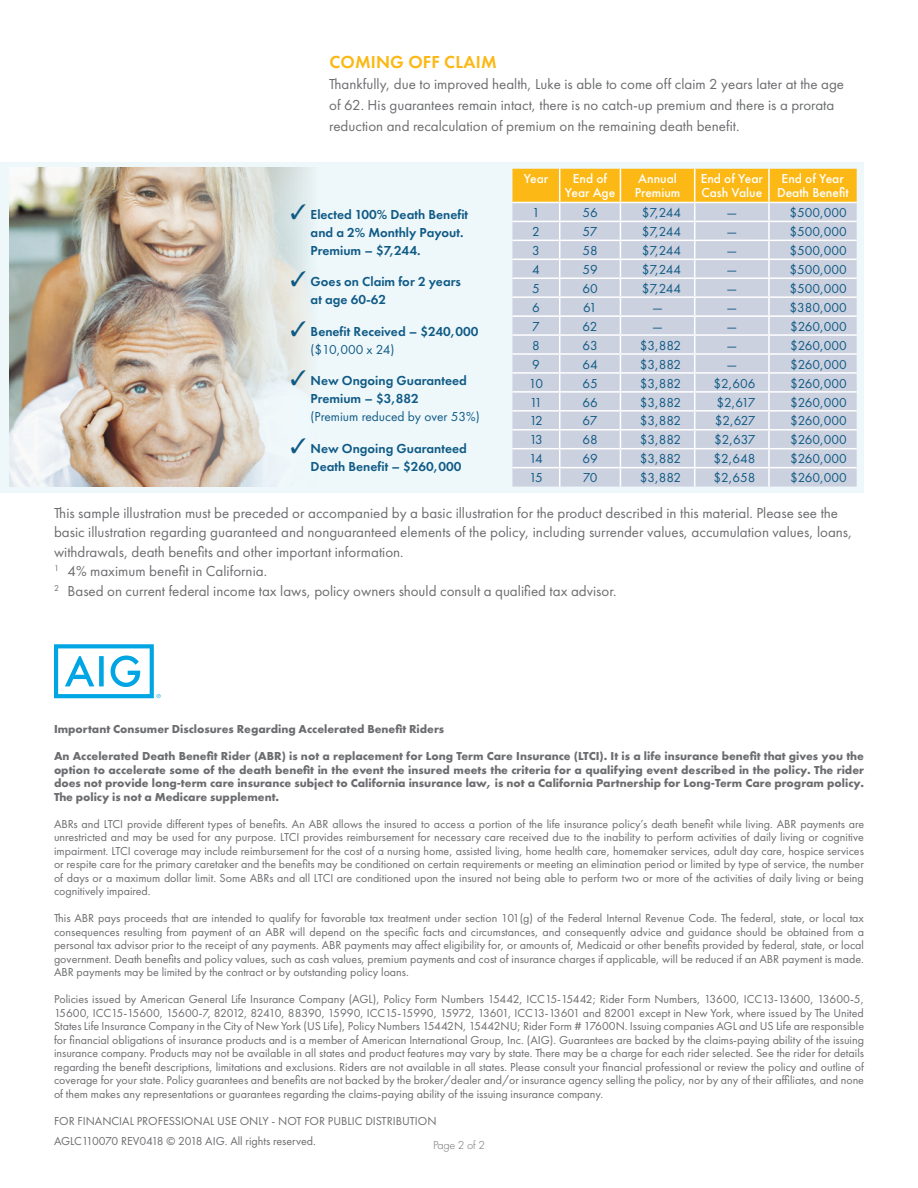
<style>
.page{position:relative;width:918px;height:1188px;background:#fff}
.page>*{position:absolute;margin:0;border:0;box-sizing:border-box;transform-origin:0 0}
.t1{font:600 18px "Futura PT";letter-spacing:.01em;color:#fcb814}
.t2{font:15px/19.5px "Futura PT";color:#6c6d70}
.t3{font:13.5px "Futura PT";color:#0f5a85}
.t4{font:600 13.5px/18px "Futura PT";color:#0f5a85}
.t5{font:500 13.5px/13.5px "Futura PT";color:#fff;text-align:center}
.t6{font:12px/13.5px "Futura PT";color:#6c6d70;text-align:justify}
.t7{font:700 12px/13.5px "Futura PT";color:#6c6d70;text-align:justify}
.t8{font:300 12px "Futura PT";letter-spacing:-.01em;color:#6c6d70}
.s1{font-weight:400}
</style>
<div class="page">
<div style="left:0;top:162px;width:863px;height:331px;background:#eef8fb"></div>
<img style="left:9px;top:167px;width:301px;height:319px">
<svg style="left:54px;top:644px;width:107px;height:54px"></svg>
<svg style="left:512px;top:169px;width:345px;height:318px;background:#d5d2cd"></svg>
<h1 class="t1" style="left:329px;top:50px;width:169px">COMING OFF CLAIM</h1>
<p class="t2" style="left:329px;top:73px;width:516px;line-height:21px">Thankfully, due to improved health, Luke is able to come off claim 2 years later at the age of 62. His guarantees remain intact, there is no catch-up premium and there is a prorata reduction and recalculation of premium on the remaining death benefit.</p>
<p class="t4" style="left:311px;top:205px;width:159px;text-indent:-20px">✓ Elected 100% Death Benefit and a 2% Monthly Payout.<br>Premium – $7,244.</p>
<p class="t4" style="left:311px;top:272px;width:152px;text-indent:-20px">✓ Goes on Claim for 2 years at age 60-62</p>
<p class="t4" style="left:311px;top:322px;width:169px;text-indent:-20px">✓ Benefit Received – $240,000 <span class="s1">($10,000 x 24)</span></p>
<p class="t4" style="left:311px;top:371px;width:158px;text-indent:-20px">✓ New Ongoing Guaranteed<br>Premium – $3,882</p>
<p class="t3" style="left:311px;top:409px;width:171px">(Premium reduced by over 53%)</p>
<p class="t4" style="left:311px;top:439px;width:158px;text-indent:-20px">✓ New Ongoing Guaranteed<br>Death Benefit – $260,000</p>
<p class="t5" style="left:524px;top:172px;width:26px">Year</p>
<p class="t5" style="left:565px;top:172px;width:52px">End of<br>Year Age</p>
<p class="t5" style="left:635px;top:172px;width:47px;text-align:left">Annual<br>Premium</p>
<p class="t5" style="left:701px;top:172px;width:64px;text-align:left">End of Year<br>Cash Value</p>
<p class="t5" style="left:777px;top:172px;width:73px">End of Year<br>Death Benefit</p>
<p class="t3" style="left:532px;top:205px;width:9px">1</p>
<p class="t3" style="left:582px;top:205px;width:17px">56</p>
<p class="t3" style="left:642px;top:205px;width:41px">$7,244</p>
<p class="t3" style="left:726px;top:205px;width:12px">—</p>
<p class="t3" style="left:790px;top:205px;width:59px">$500,000</p>
<p class="t3" style="left:532px;top:224px;width:9px">2</p>
<p class="t3" style="left:583px;top:224px;width:16px">57</p>
<p class="t3" style="left:642px;top:224px;width:41px">$7,244</p>
<p class="t3" style="left:726px;top:224px;width:12px">—</p>
<p class="t3" style="left:790px;top:224px;width:59px">$500,000</p>
<p class="t3" style="left:532px;top:242px;width:9px">3</p>
<p class="t3" style="left:582px;top:242px;width:17px">58</p>
<p class="t3" style="left:642px;top:242px;width:41px">$7,244</p>
<p class="t3" style="left:726px;top:242px;width:12px">—</p>
<p class="t3" style="left:790px;top:242px;width:59px">$500,000</p>
<p class="t3" style="left:532px;top:261px;width:9px">4</p>
<p class="t3" style="left:582px;top:261px;width:17px">59</p>
<p class="t3" style="left:642px;top:261px;width:41px">$7,244</p>
<p class="t3" style="left:726px;top:261px;width:12px">—</p>
<p class="t3" style="left:790px;top:261px;width:59px">$500,000</p>
<p class="t3" style="left:532px;top:280px;width:9px">5</p>
<p class="t3" style="left:582px;top:280px;width:17px">60</p>
<p class="t3" style="left:642px;top:280px;width:41px">$7,244</p>
<p class="t3" style="left:726px;top:280px;width:12px">—</p>
<p class="t3" style="left:790px;top:280px;width:59px">$500,000</p>
<p class="t3" style="left:532px;top:299px;width:9px">6</p>
<p class="t3" style="left:583px;top:299px;width:15px">61</p>
<p class="t3" style="left:652px;top:299px;width:12px">—</p>
<p class="t3" style="left:726px;top:299px;width:12px">—</p>
<p class="t3" style="left:790px;top:299px;width:59px">$380,000</p>
<p class="t3" style="left:532px;top:318px;width:9px">7</p>
<p class="t3" style="left:583px;top:318px;width:16px">62</p>
<p class="t3" style="left:652px;top:318px;width:12px">—</p>
<p class="t3" style="left:726px;top:318px;width:12px">—</p>
<p class="t3" style="left:790px;top:318px;width:58px">$260,000</p>
<p class="t3" style="left:532px;top:337px;width:9px">8</p>
<p class="t3" style="left:582px;top:337px;width:17px">63</p>
<p class="t3" style="left:640px;top:337px;width:43px">$3,882</p>
<p class="t3" style="left:726px;top:337px;width:12px">—</p>
<p class="t3" style="left:790px;top:337px;width:58px">$260,000</p>
<p class="t3" style="left:532px;top:356px;width:9px">9</p>
<p class="t3" style="left:582px;top:356px;width:17px">64</p>
<p class="t3" style="left:640px;top:356px;width:43px">$3,882</p>
<p class="t3" style="left:726px;top:356px;width:12px">—</p>
<p class="t3" style="left:790px;top:356px;width:58px">$260,000</p>
<p class="t3" style="left:529px;top:375px;width:16px">10</p>
<p class="t3" style="left:582px;top:375px;width:17px">65</p>
<p class="t3" style="left:640px;top:375px;width:43px">$3,882</p>
<p class="t3" style="left:713px;top:375px;width:44px">$2,606</p>
<p class="t3" style="left:790px;top:375px;width:58px">$260,000</p>
<p class="t3" style="left:530px;top:394px;width:14px">11</p>
<p class="t3" style="left:582px;top:394px;width:17px">66</p>
<p class="t3" style="left:640px;top:394px;width:43px">$3,882</p>
<p class="t3" style="left:716px;top:394px;width:41px">$2,617</p>
<p class="t3" style="left:790px;top:394px;width:58px">$260,000</p>
<p class="t3" style="left:529px;top:413px;width:15px">12</p>
<p class="t3" style="left:583px;top:413px;width:16px">67</p>
<p class="t3" style="left:640px;top:413px;width:43px">$3,882</p>
<p class="t3" style="left:715px;top:413px;width:42px">$2,627</p>
<p class="t3" style="left:790px;top:413px;width:58px">$260,000</p>
<p class="t3" style="left:529px;top:432px;width:15px">13</p>
<p class="t3" style="left:582px;top:432px;width:17px">68</p>
<p class="t3" style="left:640px;top:432px;width:43px">$3,882</p>
<p class="t3" style="left:714px;top:432px;width:43px">$2,637</p>
<p class="t3" style="left:790px;top:432px;width:58px">$260,000</p>
<p class="t3" style="left:529px;top:451px;width:15px">14</p>
<p class="t3" style="left:582px;top:451px;width:17px">69</p>
<p class="t3" style="left:640px;top:451px;width:43px">$3,882</p>
<p class="t3" style="left:713px;top:451px;width:44px">$2,648</p>
<p class="t3" style="left:790px;top:451px;width:58px">$260,000</p>
<p class="t3" style="left:529px;top:470px;width:15px">15</p>
<p class="t3" style="left:583px;top:470px;width:16px">70</p>
<p class="t3" style="left:640px;top:470px;width:43px">$3,882</p>
<p class="t3" style="left:713px;top:470px;width:44px">$2,658</p>
<p class="t3" style="left:790px;top:470px;width:58px">$260,000</p>
<p class="t2" style="left:54px;top:503px;width:800px">This sample illustration must be preceded or accompanied by a basic illustration for the product described in this material. Please see the basic illustration regarding guaranteed and nonguaranteed elements of the policy, including surrender values, accumulation values, loans, withdrawals, death benefits and other important information.<br><sup>1</sup> 4% maximum benefit in California.<br><sup>2</sup> Based on current federal income tax laws, policy owners should consult a qualified tax advisor.</p>
<p class="t7" style="left:54px;top:722px;width:392px">Important Consumer Disclosures Regarding Accelerated Benefit Riders</p>
<p class="t7" style="left:54px;top:749px;width:812px">An Accelerated Death Benefit Rider (ABR) is not a replacement for Long Term Care Insurance (LTCI). It is a life insurance benefit that gives you the option to accelerate some of the death benefit in the event the insured meets the criteria for a qualifying event described in the policy. The rider does not provide long-term care insurance subject to California insurance law, is not a California Partnership for Long-Term Care program policy.<br>The policy is not a Medicare supplement.</p>
<p class="t6" style="left:54px;top:817px;width:812px">ABRs and LTCI provide different types of benefits. An ABR allows the insured to access a portion of the life insurance policy’s death benefit while living. ABR payments are unrestricted and may be used for any purpose. LTCI provides reimbursement for necessary care received due to the inability to perform activities of daily living or cognitive impairment. LTCI coverage may include reimbursement for the cost of a nursing home, assisted living, home health care, homemaker services, adult day care, hospice services or respite care for the primary caretaker and the benefits may be conditioned on certain requirements or meeting an elimination period or limited by type of service, the number of days or a maximum dollar limit. Some ABRs and all LTCI are conditioned upon the insured not being able to perform two or more of the activities of daily living or being cognitively impaired.</p>
<p class="t6" style="left:54px;top:911px;width:812px">This ABR pays proceeds that are intended to qualify for favorable tax treatment under section 101(g) of the Federal Internal Revenue Code. The federal, state, or local tax consequences resulting from payment of an ABR will depend on the specific facts and circumstances, and consequently advice and guidance should be obtained from a personal tax advisor prior to the receipt of any payments. ABR payments may affect eligibility for, or amounts of, Medicaid or other benefits provided by federal, state, or local government. Death benefits and policy values, such as cash values, premium payments and cost of insurance charges if applicable, will be reduced if an ABR payment is made.<br>ABR payments may be limited by the contract or by outstanding policy loans.</p>
<p class="t6" style="left:54px;top:992px;width:812px">Policies issued by American General Life Insurance Company (AGL), Policy Form Numbers 15442, ICC15-15442; Rider Form Numbers, 13600, ICC13-13600, 13600-5, 15600, ICC15-15600, 15600-7, 82012, 82410, 88390, 15990, ICC15-15990, 15972, 13601, ICC13-13601 and 82001 except in New York, where issued by The United States Life Insurance Company in the City of New York (US Life), Policy Numbers 15442N, 15442NU; Rider Form # 17600N. Issuing companies AGL and US Life are responsible for financial obligations of insurance products and is a member of American International Group, Inc. (AIG). Guarantees are backed by the claims-paying ability of the issuing insurance company. Products may not be available in all states and product features may vary by state. There may be a charge for each rider selected. See the rider for details regarding the benefit descriptions, limitations and exclusions. Riders are not available in all states. Please consult your financial professional or review the policy and outline of coverage for your state. Policy guarantees and benefits are not backed by the broker/dealer and/or insurance agency selling the policy, nor by any of their affiliates, and none of them makes any representations or guarantees regarding the claims-paying ability of the issuing insurance company.</p>
<p class="t6" style="left:54px;top:1110px;width:384px;line-height:20.2px">FOR FINANCIAL PROFESSIONAL USE ONLY - NOT FOR PUBLIC DISTRIBUTION<br>AGLC110070 REV0418 © 2018 AIG. All rights reserved.</p>
<p class="t8" style="left:433px;top:1138px;width:53px">Page 2 of 2</p>
</div>
